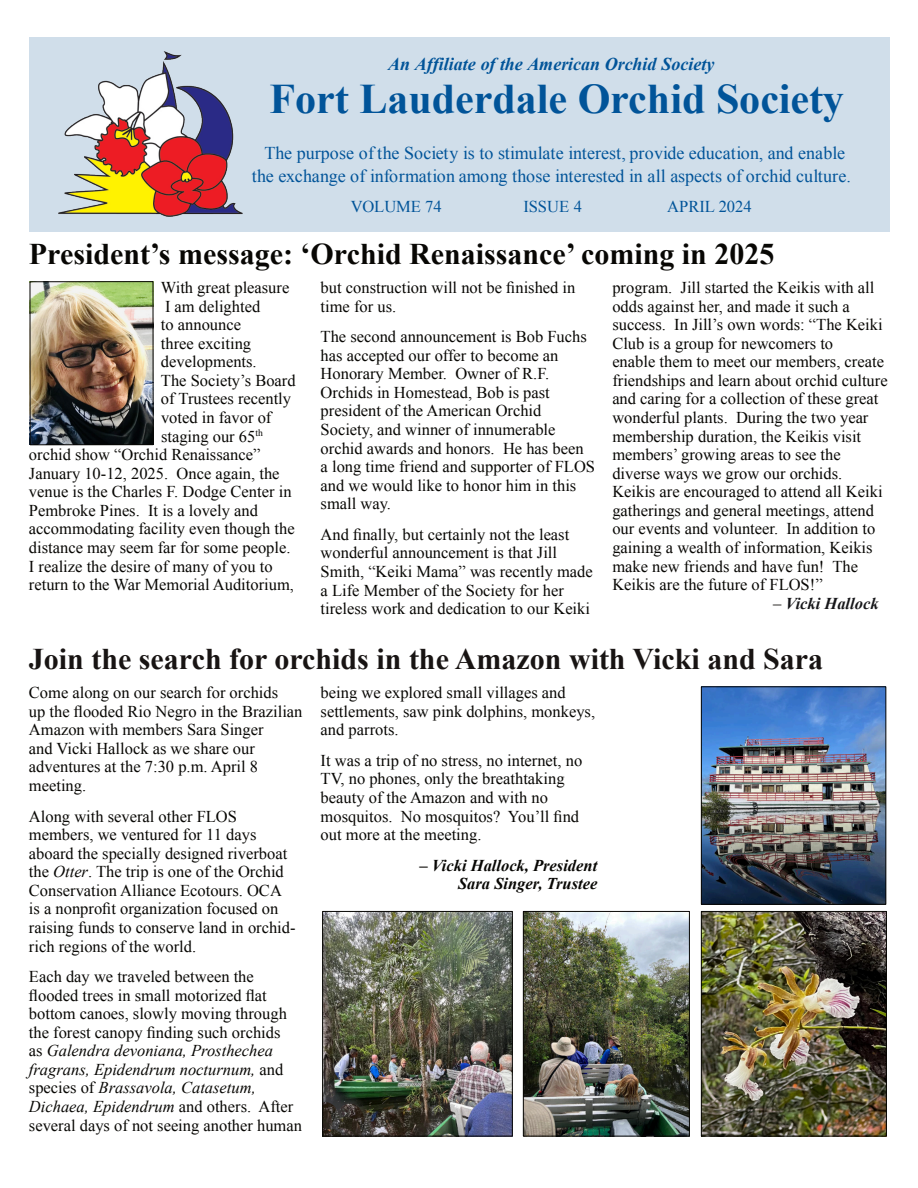
<style>
.page{position:relative;width:918px;height:1188px;background:#fff}
.page>*{position:absolute;margin:0;border:0;box-sizing:border-box;transform-origin:0 0}
.t1{font:700 42.15px "Times New Roman";color:#015499}
.t2{font:700 30px "Times New Roman";color:#080704}
.t3{font:700 30px "Times New Roman";color:#181413}
.t4{font:18px/22.6px "Times New Roman";color:#015499;text-align:center}
.t5{font:italic 700 18px "Times New Roman";color:#015499}
.t6{font:16.5px/18.6px "Times New Roman";color:#080704}
.t7{font:italic 700 16.5px/18.6px "Times New Roman";color:#080704;text-align:right}
.t8{font:16.5px "Times New Roman";color:#015499}
.t9{font:italic 700 16.5px "Times New Roman";color:#17171a}
.s1{font-weight:400;font-style:normal;color:#080704}
.s2{font-style:italic}
</style>
<div class="page">
<div style="left:29px;top:38px;width:860px;height:194px;background:#d0deea"></div>
<img style="left:58px;top:51px;width:185px;height:165px">
<img style="left:32px;top:284px;width:119px;height:159px">
<div style="left:30px;top:282px;width:123px;height:163px;border:1px solid #080704"></div>
<img style="left:525px;top:913px;width:163px;height:221px">
<div style="left:523px;top:911px;width:167px;height:225px;border:1px solid #080704"></div>
<img style="left:703px;top:913px;width:182px;height:221px">
<div style="left:701px;top:911px;width:186px;height:225px;border:1px solid #080704"></div>
<img style="left:324px;top:913px;width:187px;height:221px">
<div style="left:322px;top:911px;width:191px;height:225px;border:1px solid #080704"></div>
<img style="left:703px;top:688px;width:181px;height:215px">
<div style="left:701px;top:686px;width:185px;height:219px;border:1px solid #080704"></div>
<p class="t5" style="left:388px;top:58px;width:328px">An Affiliate of the American Orchid Society</p>
<h1 class="t1" style="left:269px;top:84px;width:576px">Fort Lauderdale Orchid Society</h1>
<p class="t4" style="left:252px;top:144px;width:601px">The purpose of the Society is to stimulate interest, provide education, and enable the exchange of information among those interested in all aspects of orchid culture.</p>
<p class="t8" style="left:351px;top:201px;width:93px">VOLUME 74</p>
<p class="t8" style="left:523px;top:201px;width:60px">ISSUE 4</p>
<p class="t8" style="left:667px;top:201px;width:86px">APRIL 2024</p>
<h2 class="t2" style="left:29px;top:244px;width:747px">President’s message: ‘Orchid Renaissance’ coming in 2025</h2>
<p class="t6" style="left:161px;top:280px;width:130px">With great pleasure</p>
<p class="t6" style="left:165px;top:298px;width:97px">I am delighted</p>
<p class="t6" style="left:161px;top:317px;width:82px">to announce</p>
<p class="t6" style="left:161px;top:336px;width:92px">three exciting</p>
<p class="t6" style="left:161px;top:354px;width:97px">developments.</p>
<p class="t6" style="left:161px;top:373px;width:136px">The Society’s Board</p>
<p class="t6" style="left:161px;top:391px;width:132px">of Trustees recently</p>
<p class="t6" style="left:161px;top:410px;width:112px">voted in favor of</p>
<p class="t6" style="left:161px;top:428px;width:103px">staging our 65<sup>th</sup></p>
<p class="t6" style="left:29px;top:447px;width:233px">orchid show “Orchid Renaissance”</p>
<p class="t6" style="left:29px;top:465px;width:252px">January 10-12, 2025. Once again, the</p>
<p class="t6" style="left:29px;top:484px;width:264px">venue is the Charles F. Dodge Center in</p>
<p class="t6" style="left:29px;top:503px;width:231px">Pembroke Pines. It is a lovely and</p>
<p class="t6" style="left:29px;top:521px;width:267px">accommodating facility even though the</p>
<p class="t6" style="left:29px;top:540px;width:263px">distance may seem far for some people.</p>
<p class="t6" style="left:29px;top:558px;width:245px">I realize the desire of many of you to</p>
<p class="t6" style="left:29px;top:577px;width:267px">return to the War Memorial Auditorium,</p>
<p class="t6" style="left:321px;top:280px;width:256px">but construction will not be finished in time for us.</p>
<p class="t6" style="left:321px;top:329px;width:276px">The second announcement is Bob Fuchs has accepted our offer to become an<br>Honorary Member. Owner of R.F.<br>Orchids in Homestead, Bob is past president of the American Orchid<br>Society, and winner of innumerable orchid awards and honors. He has been<br>a long time friend and supporter of FLOS and we would like to honor him in this small way.</p>
<p class="t6" style="left:321px;top:527px;width:274px">And finally, but certainly not the least wonderful announcement is that Jill Smith, “Keiki Mama” was recently made a Life Member of the Society for her tireless work and dedication to our Keiki</p>
<p class="t6" style="left:612px;top:280px;width:277px">program. Jill started the Keikis with all odds against her, and made it such a success. In Jill’s own words: “The Keiki Club is a group for newcomers to<br>enable them to meet our members, create friendships and learn about orchid culture and caring for a collection of these great wonderful plants. During the two year membership duration, the Keikis visit members’ growing areas to see the diverse ways we grow our orchids.<br>Keikis are encouraged to attend all Keiki gatherings and general meetings, attend our events and volunteer. In addition to gaining a wealth of information, Keikis make new friends and have fun! The Keikis are the future of FLOS!”</p>
<p class="t9" style="left:773px;top:597px;width:107px"><span class="s1">–</span> Vicki Hallock</p>
<h2 class="t3" style="left:29px;top:649px;width:796px">Join the search for orchids in the Amazon with Vicki and Sara</h2>
<p class="t6" style="left:29px;top:685px;width:275px">Come along on our search for orchids<br>up the flooded Rio Negro in the Brazilian<br>Amazon with members Sara Singer<br>and Vicki Hallock as we share our adventures at the 7:30 p.m. April 8 meeting.</p>
<p class="t6" style="left:29px;top:808px;width:268px">Along with several other FLOS members, we ventured for 11 days aboard the specially designed riverboat the <span class="s2">Otter</span>. The trip is one of the Orchid Conservation Alliance Ecotours. OCA is a nonprofit organization focused on raising funds to conserve land in orchid&shy;rich regions of the world.</p>
<p class="t6" style="left:29px;top:969px;width:275px">Each day we traveled between the flooded trees in small motorized flat bottom canoes, slowly moving through the forest canopy finding such orchids<br>as <span class="s2">Galendra devoniana, Prosthechea fragrans, Epidendrum nocturnum,</span> and species of <span class="s2">Brassavola, Catasetum, Dichaea, Epidendrum</span> and others. After several days of not seeing another human</p>
<p class="t6" style="left:321px;top:685px;width:276px">being we explored small villages and settlements, saw pink dolphins, monkeys, and parrots.</p>
<p class="t6" style="left:321px;top:753px;width:263px">It was a trip of no stress, no internet, no TV, no phones, only the breathtaking beauty of the Amazon and with no mosquitos. No mosquitos? You’ll find out more at the meeting.</p>
<p class="t7" style="left:420px;top:858px;width:179px">– Vicki Hallock, President<br>Sara Singer, Trustee</p>
</div>
